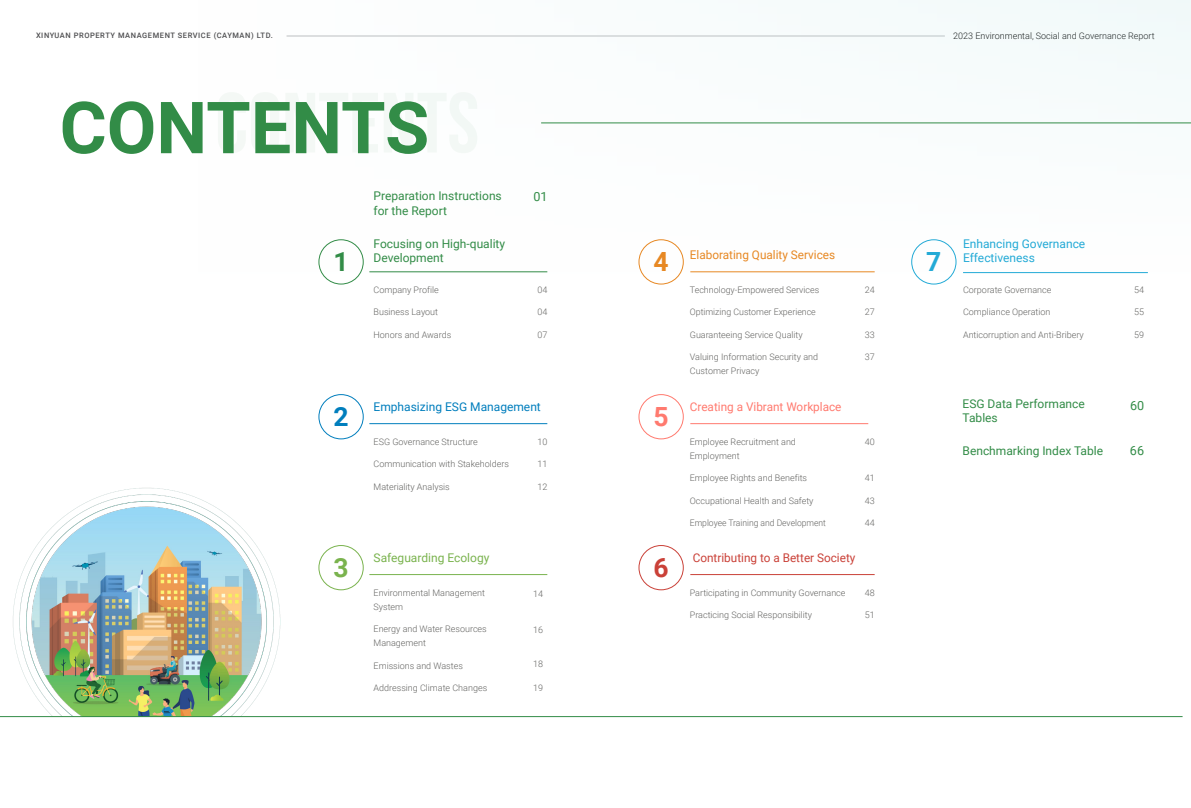
<style>
.page{position:relative;width:1191px;height:808px;background:#fff}
.page>*{position:absolute;margin:0;border:0;box-sizing:border-box;transform-origin:0 0}
.t1{font:700 72px "Roboto";color:#328c47}
.t2{font:700 26.4px "Roboto";color:#328c47}
.t3{font:700 26.4px "Roboto";color:#e78823}
.t4{font:700 26.4px "Roboto";color:#23aad6}
.t5{font:700 26.4px "Roboto";color:#007ebd}
.t6{font:700 26.4px "Roboto";color:#ff7a6f}
.t7{font:700 26.4px "Roboto";color:#7ab34e}
.t8{font:700 26.4px "Roboto";color:#ca4138}
.t9{font:12.6px "Roboto";color:#328c47}
.t10{font:12px/14px "Roboto";color:#328c47}
.t11{font:12px/14px "Roboto";color:#23aad6}
.t12{font:12px "Roboto";color:#ca4138}
.t13{font:12px "Roboto";color:#e78823}
.t14{font:12px "Roboto";color:#ff7a6f}
.t15{font:12px "Roboto";color:#007ebd}
.t16{font:12px "Roboto";color:#7ab34e}
.t17{font:300 9px/14px "Roboto";color:#646462}
.t18{font:300 9px "Roboto";color:#000}
.t19{font:300 9px "Roboto";color:#646462;scale:.95 1}
.t20{font:500 7.5px "Roboto";letter-spacing:.075em;color:#4c4c4e}
</style>
<div class="page">
<svg style="left:218px;top:92px;width:259px;height:61px"></svg>
<div style="left:318px;top:239px;width:45px;height:45px;border:1px solid #328c47;border-radius:50%"></div>
<div style="left:638px;top:239px;width:45px;height:45px;border:1px solid #e78823;border-radius:50%"></div>
<div style="left:911px;top:239px;width:45px;height:45px;border:1px solid #23aad6;border-radius:50%"></div>
<div style="left:318px;top:394px;width:45px;height:45px;border:1px solid #007ebd;border-radius:50%"></div>
<div style="left:638px;top:394px;width:45px;height:45px;border:1px solid #ff7a6f;border-radius:50%"></div>
<div style="left:318px;top:545px;width:45px;height:45px;border:1px solid #7ab34e;border-radius:50%"></div>
<div style="left:638px;top:545px;width:45px;height:45px;border:1px solid #ca4138;border-radius:50%"></div>
<hr style="left:369px;top:271px;width:178px;height:1px;background:#328c47">
<hr style="left:690px;top:271px;width:184px;height:1px;background:#e78823">
<hr style="left:963px;top:272px;width:184px;height:1px;background:#23aad6">
<hr style="left:369px;top:423px;width:178px;height:1px;background:#007ebd">
<hr style="left:690px;top:423px;width:178px;height:1px;background:#ff7a6f">
<hr style="left:369px;top:574px;width:178px;height:1px;background:#7ab34e">
<hr style="left:690px;top:574px;width:184px;height:1px;background:#ca4138">
<img style="left:13px;top:487px;width:268px;height:229px">
<hr style="left:0;top:716px;width:1182px;height:1px;background:#328c47">
<hr style="left:541px;top:123px;width:650px;height:1px;background:#328c47">
<p class="t20" style="left:36px;top:30px;width:238px">XINYUAN PROPERTY MANAGEMENT SERVICE (CAYMAN) LTD.</p>
<p class="t18" style="left:953px;top:29px;width:203px">2023 Environmental, Social and Governance Report</p>
<h1 class="t1" style="left:60px;top:77px;width:371px">CONTENTS</h1>
<h3 class="t10" style="left:373px;top:188px;width:130px;line-height:15px">Preparation Instructions for the Report</h3>
<h3 class="t9" style="left:533px;top:188px;width:16px">01</h3>
<h3 class="t10" style="left:373px;top:237px;width:133px">Focusing on High-quality<br>Development</h3>
<h3 class="t13" style="left:690px;top:247px;width:147px">Elaborating Quality Services</h3>
<h3 class="t11" style="left:963px;top:237px;width:124px">Enhancing Governance<br>Effectiveness</h3>
<h2 class="t2" style="left:333px;top:243px;width:17px">1</h2>
<h2 class="t3" style="left:653px;top:243px;width:17px">4</h2>
<h2 class="t4" style="left:926px;top:243px;width:17px">7</h2>
<p class="t17" style="left:373px;top:282px;width:67px">Company Profile</p>
<p class="t17" style="left:373px;top:305px;width:66px">Business Layout</p>
<p class="t17" style="left:373px;top:327px;width:79px">Honors and Awards</p>
<p class="t17" style="left:537px;top:282px;width:11px">04</p>
<p class="t17" style="left:537px;top:305px;width:11px">04</p>
<p class="t17" style="left:537px;top:327px;width:11px">07</p>
<p class="t17" style="left:690px;top:282px;width:131px">Technology-Empowered Services</p>
<p class="t17" style="left:690px;top:305px;width:127px">Optimizing Customer Experience</p>
<p class="t17" style="left:690px;top:327px;width:114px">Guaranteeing Service Quality</p>
<p class="t17" style="left:690px;top:350px;width:130px">Valuing Information Security and<br>Customer Privacy</p>
<p class="t17" style="left:864px;top:282px;width:11px">24</p>
<p class="t17" style="left:864px;top:305px;width:11px">27</p>
<p class="t17" style="left:864px;top:327px;width:11px">33</p>
<p class="t17" style="left:864px;top:350px;width:11px">37</p>
<h3 class="t15" style="left:373px;top:399px;width:169px">Emphasizing ESG Management</h3>
<h3 class="t14" style="left:690px;top:399px;width:153px">Creating a Vibrant Workplace</h3>
<h2 class="t5" style="left:333px;top:398px;width:17px">2</h2>
<h2 class="t6" style="left:653px;top:398px;width:17px">5</h2>
<p class="t17" style="left:373px;top:434px;width:106px">ESG Governance Structure</p>
<p class="t17" style="left:373px;top:457px;width:137px">Communication with Stakeholders</p>
<p class="t17" style="left:373px;top:479px;width:78px">Materiality Analysis</p>
<p class="t17" style="left:537px;top:434px;width:11px">10</p>
<p class="t17" style="left:537px;top:456px;width:11px">11</p>
<p class="t17" style="left:537px;top:479px;width:11px">12</p>
<p class="t17" style="left:690px;top:434px;width:108px">Employee Recruitment and<br>Employment</p>
<p class="t17" style="left:690px;top:471px;width:119px">Employee Rights and Benefits</p>
<p class="t17" style="left:690px;top:493px;width:125px">Occupational Health and Safety</p>
<p class="t19" style="left:690px;top:517px;width:145px">Employee Training and Development</p>
<p class="t17" style="left:864px;top:434px;width:11px">40</p>
<p class="t17" style="left:864px;top:471px;width:11px">41</p>
<p class="t17" style="left:864px;top:493px;width:11px">43</p>
<p class="t17" style="left:864px;top:516px;width:11px">44</p>
<h3 class="t16" style="left:373px;top:549px;width:117px">Safeguarding Ecology</h3>
<h3 class="t12" style="left:692px;top:549px;width:164px">Contributing to a Better Society</h3>
<h2 class="t7" style="left:333px;top:549px;width:17px">3</h2>
<h2 class="t8" style="left:653px;top:549px;width:17px">6</h2>
<p class="t17" style="left:373px;top:585px;width:113px">Environmental Management<br>System</p>
<p class="t17" style="left:373px;top:621px;width:115px">Energy and Water Resources<br>Management</p>
<p class="t17" style="left:373px;top:658px;width:91px">Emissions and Wastes</p>
<p class="t17" style="left:373px;top:680px;width:115px">Addressing Climate Changes</p>
<p class="t17" style="left:533px;top:586px;width:11px">14</p>
<p class="t17" style="left:533px;top:622px;width:11px">16</p>
<p class="t17" style="left:533px;top:657px;width:11px">18</p>
<p class="t17" style="left:533px;top:680px;width:11px">19</p>
<p class="t17" style="left:690px;top:585px;width:157px">Participating in Community Governance</p>
<p class="t17" style="left:690px;top:607px;width:124px">Practicing Social Responsibility</p>
<p class="t17" style="left:864px;top:585px;width:11px">48</p>
<p class="t17" style="left:864px;top:607px;width:11px">51</p>
<p class="t17" style="left:963px;top:282px;width:90px">Corporate Governance</p>
<p class="t17" style="left:963px;top:305px;width:89px">Compliance Operation</p>
<p class="t17" style="left:963px;top:327px;width:122px">Anticorruption and Anti-Bribery</p>
<h3 class="t10" style="left:962px;top:396px;width:124px">ESG Data Performance<br>Tables</h3>
<h3 class="t10" style="left:962px;top:443px;width:142px">Benchmarking Index Table</h3>
<p class="t17" style="left:1134px;top:282px;width:11px">54</p>
<p class="t17" style="left:1134px;top:305px;width:11px">55</p>
<p class="t17" style="left:1134px;top:327px;width:11px">59</p>
<h3 class="t9" style="left:1130px;top:397px;width:16px">60</h3>
<h3 class="t9" style="left:1130px;top:441px;width:16px">66</h3>
</div>
